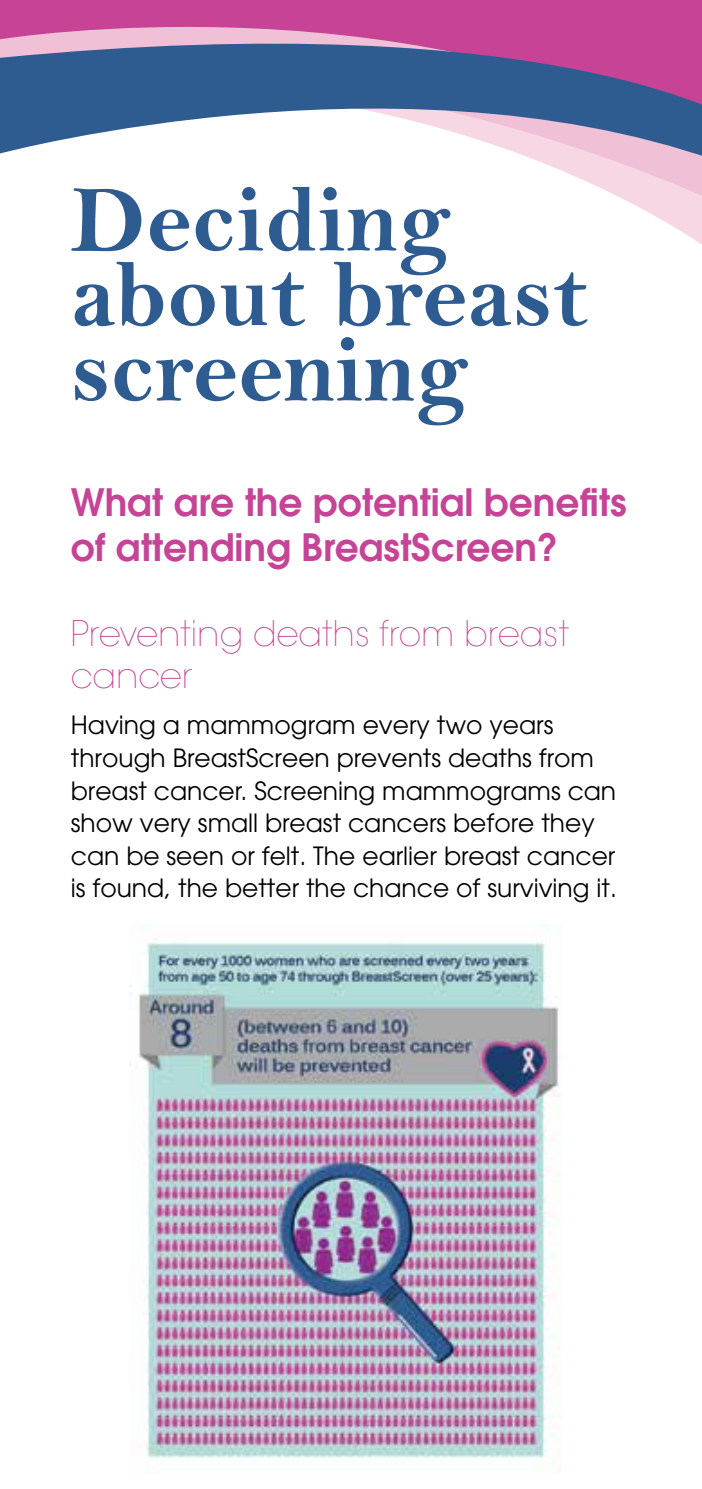
<style>
.page{position:relative;width:702px;height:1489px;background:#fff}
.page>*{position:absolute;margin:0;border:0;box-sizing:border-box;transform-origin:0 0}
.t1{font:95px/75px "Bell MT Bold";color:#2f5c90}
.t2{font:600 37.5px/45px "Avant Garde LT";color:#c64396}
.t3{font:200 35px/42px "Avant Garde LT";color:#c64396}
.Text{font:25px/32.5px "Avant Garde LT";color:#000}
</style>
<div class="page">
<svg style="left:566px;top:172px;width:136px;height:73px"></svg>
<svg style="left:0;top:3px;width:702px;height:169px"></svg>
<img style="left:130px;top:924px;width:431px;height:536px">
<h1 class="t1" style="left:71px;top:182px;width:519px">Deciding about breast screening</h1>
<h2 class="t2" style="left:71px;top:479px;width:557px">What are the potential benefits of attending BreastScreen?</h2>
<h3 class="t3" style="left:71px;top:613px;width:500px">Preventing deaths from breast cancer</h3>
<p class="Text" style="left:71px;top:709px;width:547px">Having a mammogram every two years through BreastScreen prevents deaths from breast cancer. Screening mammograms can show very small breast cancers before they can be seen or felt. The earlier breast cancer is found, the better the chance of surviving it.</p>
</div>
